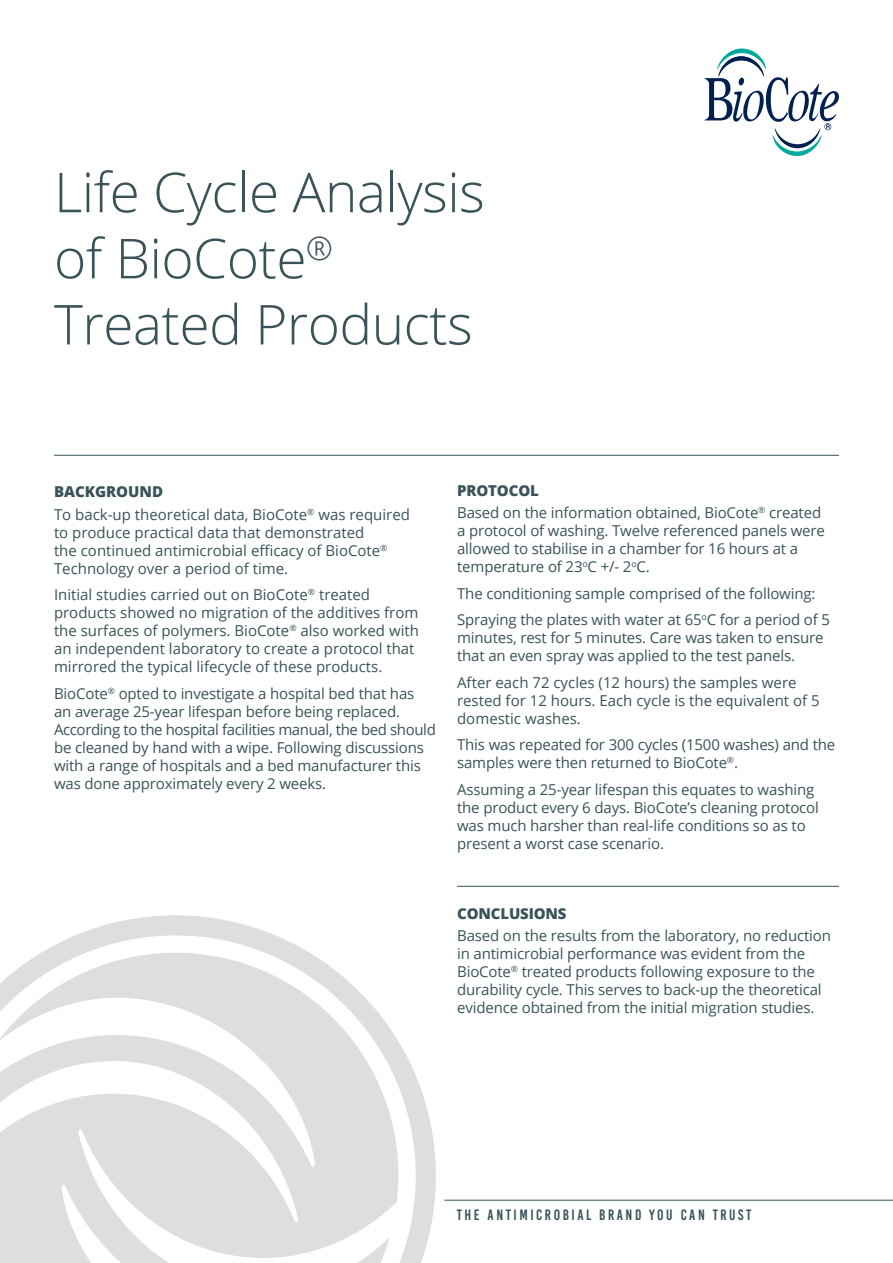
<style>
.page{position:relative;width:893px;height:1263px;background:#fff}
.page>*{position:absolute;margin:0;border:0;box-sizing:border-box;transform-origin:0 0}
.t1{font:300 55.05px/66.2px "Open Sans";letter-spacing:-.01em;color:#395359}
.t2{font:15px/18px "Open Sans";letter-spacing:-.01em;color:#395359}
.t3{font:15px "Bebas Kai";letter-spacing:.17em;color:#395359}
.t4{font:800 15px "Open Sans";letter-spacing:-.01em;color:#395359}
</style>
<div class="page">
<svg style="left:0;top:915px;width:436px;height:348px;fill:#dededf"></svg>
<svg style="left:705px;top:48px;width:134px;height:108px"></svg>
<hr style="left:457px;top:886px;width:382px;height:1px;background:#395359">
<hr style="left:54px;top:455px;width:785px;height:1px;background:#395359">
<hr style="left:444px;top:1200px;width:449px;height:1px;background:#395359">
<p class="t1" style="left:54px;top:158px;width:432px">Life Cycle Analysis of BioCote<sup>®<br></sup>Treated Products</p>
<p class="t4" style="left:54px;top:480px;width:111px">BACKGROUND</p>
<p class="t2" style="left:54px;top:505px;width:357px">To back-up theoretical data, BioCote<sup>®</sup> was required to produce practical data that demonstrated<br>the continued antimicrobial efficacy of BioCote<sup>® </sup>Technology over a period of time.</p>
<p class="t2" style="left:54px;top:585px;width:366px">Initial studies carried out on BioCote<sup>®</sup> treated products showed no migration of the additives from the surfaces of polymers. BioCote<sup>®</sup> also worked with an independent laboratory to create a protocol that mirrored the typical lifecycle of these products.</p>
<p class="t2" style="left:54px;top:684px;width:383px">BioCote<sup>®</sup> opted to investigate a hospital bed that has<br>an average 25-year lifespan before being replaced.<br>According to the hospital facilities manual, the bed should be cleaned by hand with a wipe. Following discussions with a range of hospitals and a bed manufacturer this was done approximately every 2 weeks.</p>
<p class="t4" style="left:457px;top:479px;width:83px">PROTOCOL</p>
<p class="t2" style="left:457px;top:503px;width:369px">Based on the information obtained, BioCote<sup>®</sup> created a protocol of washing. Twelve referenced panels were allowed to stabilise in a chamber for 16 hours at a temperature of 23<sup>o</sup>C +/- 2<sup>o</sup>C.</p>
<p class="t2" style="left:457px;top:584px;width:360px">The conditioning sample comprised of the following:</p>
<p class="t2" style="left:457px;top:610px;width:374px">Spraying the plates with water at 65<sup>o</sup>C for a period of 5 minutes, rest for 5 minutes. Care was taken to ensure that an even spray was applied to the test panels.</p>
<p class="t2" style="left:457px;top:673px;width:364px">After each 72 cycles (12 hours) the samples were rested for 12 hours. Each cycle is the equivalent of 5 domestic washes.</p>
<p class="t2" style="left:457px;top:735px;width:380px">This was repeated for 300 cycles (1500 washes) and the samples were then returned to BioCote<sup>®</sup>.</p>
<p class="t2" style="left:457px;top:780px;width:363px">Assuming a 25-year lifespan this equates to washing the product every 6 days. BioCote’s cleaning protocol was much harsher than real-life conditions so as to present a worst case scenario.</p>
<p class="t4" style="left:457px;top:902px;width:111px">CONCLUSIONS</p>
<p class="t2" style="left:457px;top:926px;width:375px">Based on the results from the laboratory, no reduction in antimicrobial performance was evident from the BioCote<sup>®</sup> treated products following exposure to the durability cycle. This serves to back-up the theoretical evidence obtained from the initial migration studies.</p>
<p class="t3" style="left:457px;top:1207px;width:296px">THE ANTIMICROBIAL BRAND YOU CAN TRUST</p>
</div>
